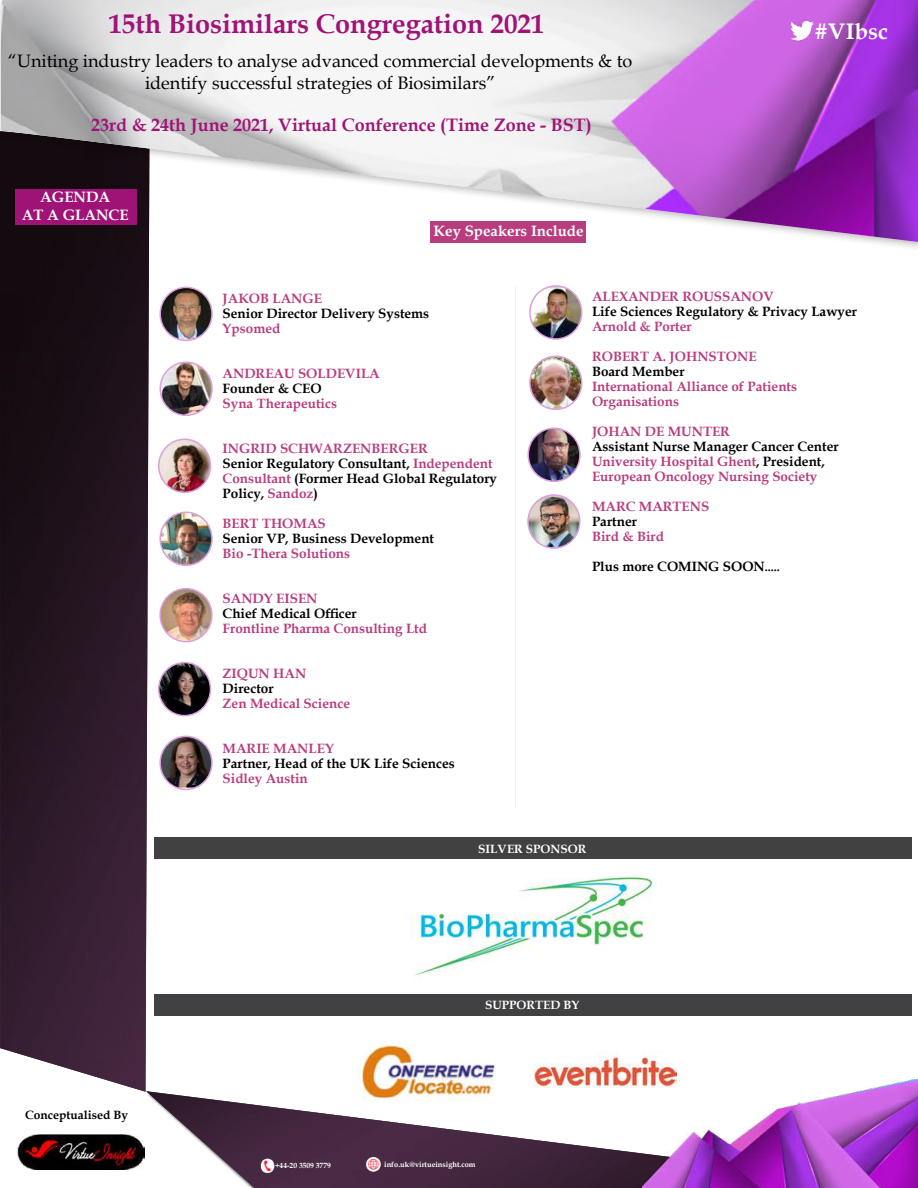
<style>
.page{position:relative;width:918px;height:1188px;background:#fff}
.page>*{position:absolute;margin:0;border:0;box-sizing:border-box;transform-origin:0 0}
.t1{font:700 27px "Book Antiqua";color:#9f1377}
.t2{font:700 22.5px "Book Antiqua";color:#fff}
.t3{font:18px/21.6px "Book Antiqua";color:#000;text-align:center}
.t4{font:700 18px "Book Antiqua";color:#9f1377}
.t5{font:700 15px/18px "Book Antiqua";color:#fff;text-align:center}
.t6{font:700 13.5px/15px "Book Antiqua";color:#b93c7e}
.t7{font:700 13.5px/15px "Book Antiqua";color:#000}
.t8{font:700 12px "Book Antiqua";color:#fff}
.t9{font:700 12px "Book Antiqua";color:#000}
.t10{font:700 7.5px "Book Antiqua";color:#fff}
.s1{color:#b93c7e}
.s2{color:#000}
.s3{font-size:12px}
</style>
<div class="page">
<img style="left:17px;top:1135px;width:128px;height:34px">
<img style="left:147px;top:1091px;width:495px;height:97px">
<img style="left:0;top:252px;width:149px;height:840px">
<img style="left:642px;top:1080px;width:276px;height:108px">
<img style="left:366px;top:1157px;width:15px;height:15px">
<img style="left:259px;top:1158px;width:16px;height:16px">
<div style="left:0;top:0;width:918px;height:252px;background:#000;opacity:.3"></div>
<img style="left:1px;top:0;width:911px;height:242px">
<img style="left:792px;top:17px;width:24px;height:28px">
<div style="left:912px;top:0;width:6px;height:252px;background:#000;opacity:.3"></div>
<hr style="left:515px;top:287px;width:1px;height:520px;background:#f0f0f0">
<div style="left:430px;top:221px;width:156px;height:21px;background:#b93c7e"></div>
<img style="left:529px;top:428px;width:50px;height:53px">
<div style="left:527px;top:428px;width:54px;height:54px;border:2px solid #dda0dd;border-radius:50%"></div>
<img style="left:530px;top:496px;width:48px;height:51px">
<div style="left:527px;top:494px;width:54px;height:55px;border:2px solid #dda0dd;border-radius:50%"></div>
<img style="left:530px;top:356px;width:52px;height:53px">
<div style="left:529px;top:356px;width:53px;height:54px;border:2px solid #dda0dd;border-radius:50%"></div>
<img style="left:532px;top:286px;width:50px;height:53px">
<div style="left:529px;top:285px;width:53px;height:55px;border:2px solid #dda0dd;border-radius:50%"></div>
<div style="left:154px;top:994px;width:757px;height:22px;background:#414042"></div>
<div style="left:154px;top:837px;width:757px;height:22px;background:#414042"></div>
<img style="left:351px;top:1043px;width:153px;height:60px">
<img style="left:413px;top:875px;width:242px;height:101px">
<img style="left:535px;top:1051px;width:142px;height:54px">
<img style="left:161px;top:736px;width:50px;height:52px">
<div style="left:159px;top:736px;width:54px;height:54px;border:2px solid #dda0dd;border-radius:50%"></div>
<img style="left:161px;top:589px;width:50px;height:53px">
<div style="left:159px;top:588px;width:54px;height:54px;border:2px solid #dda0dd;border-radius:50%"></div>
<img style="left:159px;top:663px;width:51px;height:53px">
<div style="left:158px;top:662px;width:53px;height:54px;border:2px solid #dda0dd;border-radius:50%"></div>
<img style="left:162px;top:513px;width:50px;height:52px">
<div style="left:159px;top:512px;width:54px;height:54px;border:2px solid #dda0dd;border-radius:50%"></div>
<img style="left:159px;top:439px;width:51px;height:53px">
<div style="left:158px;top:439px;width:53px;height:54px;border:2px solid #dda0dd;border-radius:50%"></div>
<img style="left:162px;top:362px;width:50px;height:53px">
<div style="left:159px;top:362px;width:54px;height:54px;border:2px solid #dda0dd;border-radius:50%"></div>
<img style="left:162px;top:288px;width:49px;height:52px">
<div style="left:159px;top:287px;width:54px;height:54px;border:2px solid #dda0dd;border-radius:50%"></div>
<h1 class="t1" style="left:109px;top:6px;width:437px">15th Biosimilars Congregation 2021</h1>
<h3 class="t3" style="left:8px;top:50px;width:626px">“Uniting industry leaders to analyse advanced commercial developments &amp; to identify successful strategies of Biosimilars”</h3>
<h3 class="t4" style="left:91px;top:112px;width:502px">23rd &amp; 24th June 2021, Virtual Conference (Time Zone - BST)</h3>
<p class="t5" style="left:22px;top:188px;width:108px">AGENDA<br>AT A GLANCE</p>
<p class="t5" style="left:434px;top:222px;width:151px">Key Speakers Include</p>
<h2 class="t2" style="left:815px;top:16px;width:75px">#VIbsc</h2>
<p class="t6" style="left:223px;top:290px;width:101px">JAKOB LANGE</p>
<p class="t7" style="left:223px;top:305px;width:208px">Senior Director Delivery Systems</p>
<p class="t6" style="left:223px;top:320px;width:59px">Ypsomed</p>
<p class="t6" style="left:223px;top:365px;width:159px">ANDREAU SOLDEVILA</p>
<p class="t7" style="left:223px;top:380px;width:100px">Founder &amp; CEO</p>
<p class="t6" style="left:223px;top:395px;width:116px">Syna Therapeutics</p>
<p class="t7" style="left:223px;top:440px;width:276px"><span class="s1">INGRID SCHWARZENBERGER<br></span>Senior Regulatory Consultant, <span class="s1">Independent<br>Consultant</span> (Former Head Global Regulatory<br>Policy, <span class="s1">Sandoz</span>)</p>
<p class="t6" style="left:223px;top:515px;width:105px">BERT THOMAS</p>
<p class="t7" style="left:223px;top:530px;width:213px">Senior VP, Business Development</p>
<p class="t6" style="left:223px;top:545px;width:129px">Bio -Thera Solutions</p>
<p class="t6" style="left:223px;top:590px;width:96px">SANDY EISEN</p>
<p class="t7" style="left:223px;top:605px;width:136px">Chief Medical Officer</p>
<p class="t6" style="left:223px;top:620px;width:206px">Frontline Pharma Consulting Ltd</p>
<p class="t6" style="left:223px;top:665px;width:85px">ZIQUN HAN</p>
<p class="t7" style="left:223px;top:680px;width:52px">Director</p>
<p class="t6" style="left:223px;top:695px;width:129px">Zen Medical Science</p>
<p class="t6" style="left:223px;top:740px;width:113px">MARIE MANLEY</p>
<p class="t7" style="left:223px;top:755px;width:234px">Partner, Head of the UK Life Sciences</p>
<p class="t6" style="left:223px;top:770px;width:87px">Sidley Austin</p>
<p class="t6" style="left:592px;top:289px;width:183px">ALEXANDER ROUSSANOV</p>
<p class="t7" style="left:592px;top:304px;width:267px">Life Sciences Regulatory &amp; Privacy Lawyer</p>
<p class="t6" style="left:592px;top:319px;width:101px">Arnold &amp; Porter</p>
<p class="t6" style="left:592px;top:349px;width:166px">ROBERT A. JOHNSTONE</p>
<p class="t7" style="left:592px;top:364px;width:94px">Board Member</p>
<p class="t6" style="left:592px;top:379px;width:207px">International Alliance of Patients<br>Organisations</p>
<p class="t6" style="left:592px;top:424px;width:139px">JOHAN DE MUNTER</p>
<p class="t6" style="left:592px;top:439px;width:248px"><span class="s2">Assistant Nurse Manager Cancer Center<br></span>University Hospital Ghent<span class="s2">, President,<br></span>European Oncology Nursing Society</p>
<p class="t6" style="left:592px;top:499px;width:119px">MARC MARTENS</p>
<p class="t7" style="left:592px;top:514px;width:46px">Partner</p>
<p class="t6" style="left:592px;top:529px;width:73px">Bird &amp; Bird</p>
<p class="t7" style="left:592px;top:559px;width:189px">Plus more COMING SOON<span class="s3">.....</span></p>
<p class="t8" style="left:478px;top:841px;width:110px">SILVER SPONSOR</p>
<p class="t9" style="left:25px;top:1107px;width:104px">Conceptualised By</p>
<p class="t8" style="left:485px;top:997px;width:96px">SUPPORTED BY</p>
<p class="t10" style="left:275px;top:1160px;width:57px">+44-20 3509 3779</p>
<p class="t10" style="left:384px;top:1159px;width:93px">info.uk@virtueinsight.com</p>
</div>
